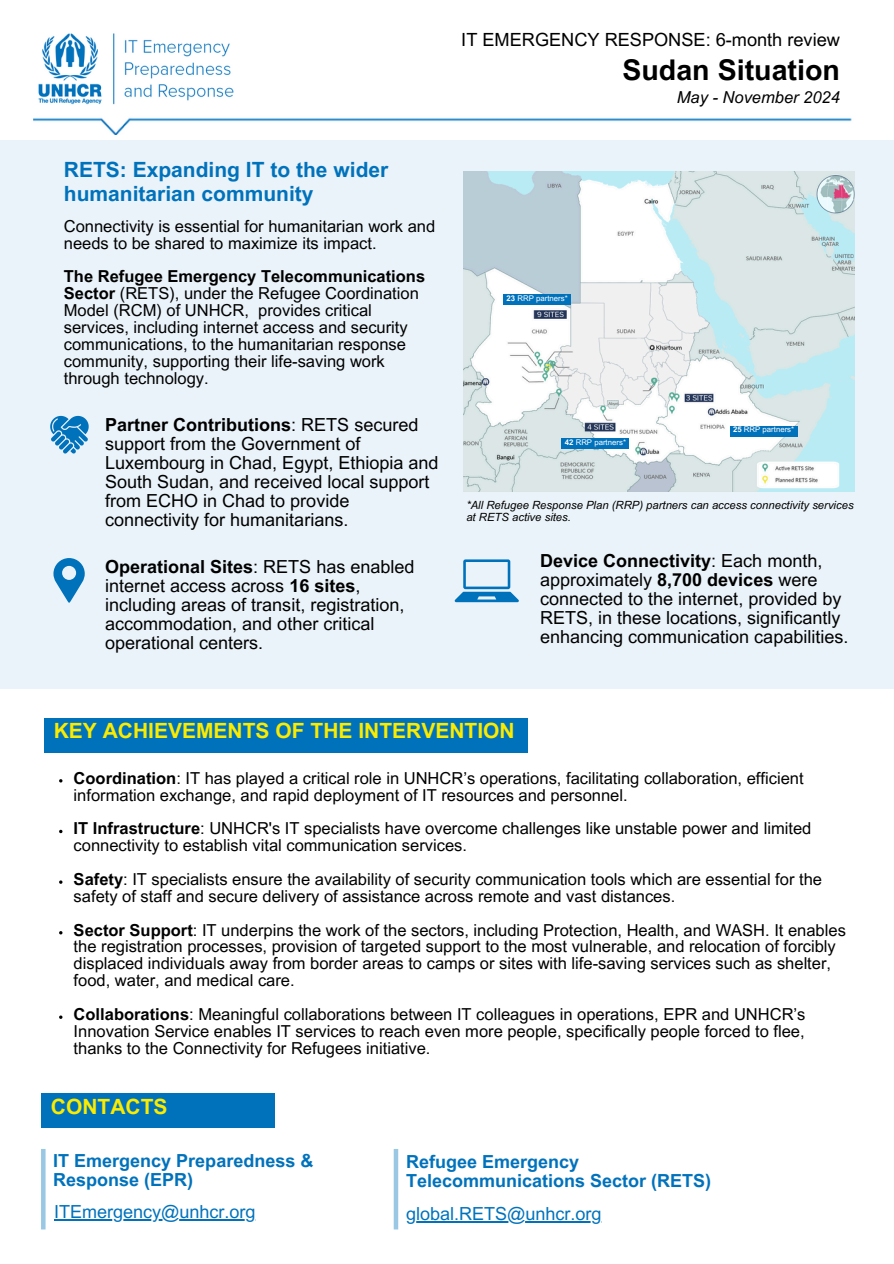
<style>
.page{position:relative;width:894px;height:1264px;background:#fff}
.page>*{position:absolute;margin:0;border:0;box-sizing:border-box;transform-origin:0 0}
.t1{font:700 28.5px "Arial MT Pro";color:#000}
.t2{font:700 21px/23.7px "Arial MT Pro";color:#0072bc}
.t3{font:700 21px "Arial MT Pro";color:#faeb00}
.t4{font:18.15px "Arial MT Pro";color:#000}
.t5{font:18px/19.2px "Arial MT Pro";color:#000}
.t6{font:700 18px/19.2px "Arial MT Pro";color:#0072bc}
.t7{font:18px "Arial MT Pro";color:#0072bc}
.t8{font:16.5px/16.8px "Arial MT Pro";color:#000}
.t9{font:italic 16.5px "Arial MT Pro";color:#000}
.t10{font:italic 11.25px/12.1px "Arial MT Pro";color:#000}
.t11{font:7.8px "Arial MT Pro";color:#fff}
.s1{font-weight:700}
</style>
<div class="page">
<img style="left:38px;top:33px;width:196px;height:72px">
<div style="left:0;top:140px;width:893px;height:548px;background:#eaf3f9"></div>
<img style="left:33px;top:118px;width:819px;height:17px">
<svg style="left:53px;top:558px;width:32px;height:45px"></svg>
<svg style="left:454px;top:559px;width:64px;height:43px"></svg>
<svg style="left:50px;top:416px;width:39px;height:37px"></svg>
<div style="left:41px;top:1093px;width:234px;height:34px;background:#0072bc"></div>
<img style="left:463px;top:172px;width:391px;height:319px">
<hr style="left:54px;top:1219px;width:201px;height:1px;background:#0072bc">
<hr style="left:406px;top:1220px;width:195px;height:2px;background:#0072bc">
<div style="left:393px;top:1148px;width:5px;height:81px;background:#99c7e4"></div>
<div style="left:41px;top:1148px;width:5px;height:81px;background:#99c7e4"></div>
<div style="left:44px;top:717px;width:483px;height:35px;background:#0072bc"></div>
<div style="left:503px;top:294px;width:67px;height:11px;background:#0072bc"></div>
<div style="left:561px;top:438px;width:68px;height:11px;background:#0072bc"></div>
<div style="left:729px;top:425px;width:68px;height:11px;background:#0072bc"></div>
<h6 class="t4" style="left:461px;top:33px;width:380px">IT EMERGENCY RESPONSE: 6-month review</h6>
<p class="t1" style="left:622px;top:59px;width:219px">Sudan Situation</p>
<p class="t2" style="left:64px;top:161px;width:326px">RETS: Expanding IT to the wider humanitarian community</p>
<h5 class="t8" style="left:64px;top:219px;width:373px">Connectivity is essential for humanitarian work and needs to be shared to maximize its impact.</h5>
<h1 class="t8" style="left:64px;top:270px;width:363px"><span class="s1">The Refugee Emergency Telecommunications Sector</span> (RETS), under the Refugee Coordination Model (RCM) of UNHCR, provides critical services, including internet access and security communications, to the humanitarian response community, supporting their life-saving work through technology.</h1>
<h3 class="t5" style="left:105px;top:417px;width:335px"><span class="s1">Partner Contributions</span>: RETS secured support from the Government of Luxembourg in Chad, Egypt, Ethiopia and South Sudan, and received local support from ECHO in Chad to provide connectivity for humanitarians.</h3>
<p class="t9" style="left:676px;top:91px;width:165px">May - November 2024</p>
<p class="t11" style="left:506px;top:295px;width:63px"><span class="s1">23</span> RRP partners*</p>
<p class="t11" style="left:564px;top:439px;width:63px"><span class="s1">42</span> RRP partners*</p>
<p class="t11" style="left:732px;top:427px;width:63px"><span class="s1">25</span> RRP partners*</p>
<p class="t10" style="left:466px;top:500px;width:389px">*All Refugee Response Plan (RRP) partners can access connectivity services at RETS active sites.</p>
<h5 class="t5" style="left:105px;top:559px;width:311px"><span class="s1">Operational Sites</span>: RETS has enabled internet access across <span class="s1">16 sites</span>, including areas of transit, registration, accommodation, and other critical operational centers.</h5>
<p class="t5" style="left:540px;top:553px;width:310px"><span class="s1">Device Connectivity</span>: Each month, approximately <span class="s1">8,700 devices</span> were connected to the internet, provided by RETS, in these locations, significantly enhancing communication capabilities.</p>
<h2 class="t3" style="left:54px;top:723px;width:462px">KEY ACHIEVEMENTS OF THE INTERVENTION</h2>
<h5 class="t8" style="left:74px;top:771px;width:731px"><span class="s1">Coordination</span>: IT has played a critical role in UNHCR’s operations, facilitating collaboration, efficient information exchange, and rapid deployment of IT resources and personnel.</h5>
<h5 class="t8" style="left:74px;top:822px;width:739px"><span class="s1">IT Infrastructure</span>: UNHCR's IT specialists have overcome challenges like unstable power and limited connectivity to establish vital communication services.</h5>
<p class="t8" style="left:74px;top:872px;width:749px"><span class="s1">Safety</span>: IT specialists ensure the availability of security communication tools which are essential for the safety of staff and secure delivery of assistance across remote and vast distances.</p>
<h5 class="t8" style="left:74px;top:923px;width:773px"><span class="s1">Sector Support</span>: IT underpins the work of the sectors, including Protection, Health, and WASH. It enables the registration processes, provision of targeted support to the most vulnerable, and relocation of forcibly displaced individuals away from border areas to camps or sites with life-saving services such as shelter, food, water, and medical care.</h5>
<p class="t8" style="left:74px;top:1007px;width:733px;text-align:justify"><span class="s1">Collaborations</span>: Meaningful collaborations between IT colleagues in operations, EPR and UNHCR’s Innovation Service enables IT services to reach even more people, specifically people forced to flee, thanks to the Connectivity for Refugees initiative.</p>
<p class="t3" style="left:51px;top:1098px;width:118px">CONTACTS</p>
<p class="t6" style="left:53px;top:1152px;width:262px">IT Emergency Preparedness &amp;<br>Response (EPR)</p>
<h5 class="t7" style="left:54px;top:1205px;width:203px">ITEmergency@unhcr.org</h5>
<p class="t6" style="left:406px;top:1154px;width:307px">Refugee Emergency<br>Telecommunications Sector (RETS)</p>
<h5 class="t7" style="left:406px;top:1206px;width:197px">global.RETS@unhcr.org</h5>
</div>
